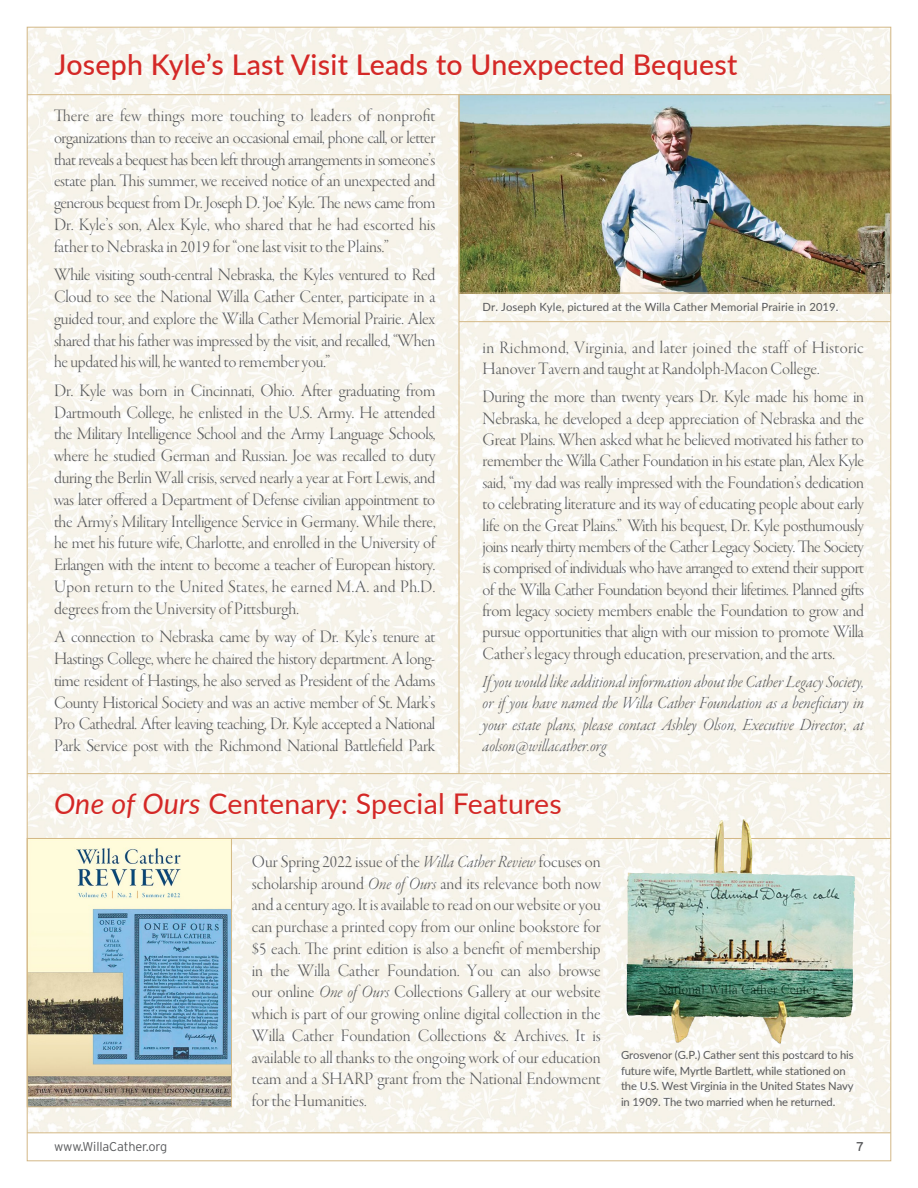
<style>
.page{position:relative;width:918px;height:1188px;background:#fff}
.page>*{position:absolute;margin:0;border:0;box-sizing:border-box;transform-origin:0 0}
.t1{font:500 28.5px "Lato";letter-spacing:.01em;color:#d42826}
.t2{font:28.5px "Lato";letter-spacing:.01em;color:#d42826}
.t3{font:18px/21.8px "Garamond Premr Pro Lt Disp";color:#58595b;text-align:justify}
.t4{font:18px/21.3px "Garamond Premr Pro Lt It Disp";color:#58595b;text-align:justify}
.t5{font:18px/21.3px "Garamond Premr Pro Lt Disp";letter-spacing:.02em;color:#58595b}
.t6{font:300 12.75px "Interstate";letter-spacing:-.01em;color:#58595b}
.t7{font:12.75px "Interstate";color:#58595b}
.t8{font:11.25px/15.8px "Lato";letter-spacing:-.01em;color:#58595b}
.t9{font:11.25px "Lato";letter-spacing:.01em;color:#58595b}
.s1{font-style:italic}
.s2{font-family:"Garamond Premr Pro Lt It Disp"}
</style>
<div class="page">
<img style="left:29px;top:29px;width:860px;height:1104px">
<hr style="left:27px;top:838px;width:864px;height:1px;background:#d3b886">
<hr style="left:27px;top:773px;width:864px;height:1px;background:#d3b886">
<img style="left:29px;top:840px;width:201px;height:265px">
<div style="left:27px;top:838px;width:205px;height:269px;border:1px solid #d3b886"></div>
<img style="left:626px;top:819px;width:225px;height:225px">
<hr style="left:27px;top:1133px;width:864px;height:1px;background:#d3b886">
<hr style="left:27px;top:94px;width:864px;height:1px;background:#d3b886">
<img style="left:461px;top:96px;width:428px;height:195px">
<div style="left:459px;top:94px;width:432px;height:199px;border:1px solid #d3b886"></div>
<hr style="left:459px;top:95px;width:1px;height:679px;background:#d3b886">
<hr style="left:459px;top:321px;width:432px;height:1px;background:#d3b886">
<h1 class="t1" style="left:55px;top:44px;width:684px">Joseph Kyle’s Last Visit Leads to Unexpected Bequest</h1>
<p class="t3" style="left:54px;top:105px;width:383px">There are few things more touching to leaders of nonprofit organizations than to receive an occasional email, phone call, or letter that reveals a bequest has been left through arrangements in someone’s estate plan. This summer, we received notice of an unexpected and generous bequest from Dr. Joseph D. ‘Joe’ Kyle. The news came from Dr. Kyle’s son, Alex Kyle, who shared that he had escorted his father to Nebraska in 2019 for “one last visit to the Plains.”</p>
<p class="t3" style="left:54px;top:265px;width:383px">While visiting south-central Nebraska, the Kyles ventured to Red Cloud to see the National Willa Cather Center, participate in a guided tour, and explore the Willa Cather Memorial Prairie. Alex shared that his father was impressed by the visit, and recalled, “When he updated his will, he wanted to remember you.”</p>
<p class="t3" style="left:54px;top:380px;width:383px">Dr. Kyle was born in Cincinnati, Ohio. After graduating from Dartmouth College, he enlisted in the U.S. Army. He attended the Military Intelligence School and the Army Language Schools, where he studied German and Russian. Joe was recalled to duty during the Berlin Wall crisis, served nearly a year at Fort Lewis, and was later offered a Department of Defense civilian appointment to the Army’s Military Intelligence Service in Germany. While there, he met his future wife, Charlotte, and enrolled in the University of Erlangen with the intent to become a teacher of European history.<br>Upon return to the United States, he earned M.A. and Ph.D. degrees from the University of Pittsburgh.</p>
<p class="t3" style="left:54px;top:627px;width:383px">A connection to Nebraska came by way of Dr. Kyle’s tenure at Hastings College, where he chaired the history department. A long&shy;time resident of Hastings, he also served as President of the Adams County Historical Society and was an active member of St. Mark’s Pro Cathedral. After leaving teaching, Dr. Kyle accepted a National Park Service post with the Richmond National Battlefield Park</p>
<p class="t9" style="left:483px;top:299px;width:357px">Dr. Joseph Kyle, pictured at the Willa Cather Memorial Prairie in 2019.</p>
<p class="t5" style="left:483px;top:337px;width:383px">in Richmond, Virginia, and later joined the staff of Historic<br>Hanover Tavern and taught at Randolph-Macon College.</p>
<p class="t3" style="left:483px;top:387px;width:383px;line-height:21.3px">During the more than twenty years Dr. Kyle made his home in Nebraska, he developed a deep appreciation of Nebraska and the Great Plains. When asked what he believed motivated his father to remember the Willa Cather Foundation in his estate plan, Alex Kyle said, “my dad was really impressed with the Foundation’s dedication to celebrating literature and its way of educating people about early life on the Great Plains.” With his bequest, Dr. Kyle posthumously joins nearly thirty members of the Cather Legacy Society. The Society is comprised of individuals who have arranged to extend their support of the Willa Cather Foundation beyond their lifetimes. Planned gifts from legacy society members enable the Foundation to grow and pursue opportunities that align with our mission to promote Willa Cather’s legacy through education, preservation, and the arts.</p>
<p class="t4" style="left:483px;top:672px;width:383px">If you would like additional information about the Cather Legacy Society, or if you have named the Willa Cather Foundation as a beneficiary in your estate plans, please contact Ashley Olson, Executive Director, at aolson@willacather.org</p>
<h1 class="t2" style="left:54px;top:784px;width:509px"><span class="s1">One of Ours</span> Centenary: Special Features</h1>
<p class="t3" style="left:252px;top:851px;width:350px">Our Spring 2022 issue of the <span class="s2">Willa Cather Review</span> focuses on scholarship around <span class="s2">One of Ours</span> and its relevance both now and a century ago. It is available to read on our website or you can purchase a printed copy from our online bookstore for $5 each. The print edition is also a benefit of membership in the Willa Cather Foundation. You can also browse our online <span class="s2">One of Ours</span> Collections Gallery at our website which is part of our growing online digital collection in the Willa Cather Foundation Collections &amp; Archives. It is available to all thanks to the ongoing work of our education team and a SHARP grant from the National Endowment for the Humanities.</p>
<p class="t6" style="left:54px;top:1139px;width:115px">www.WillaCather.org</p>
<p class="t7" style="left:856px;top:1139px;width:9px">7</p>
<p class="t8" style="left:621px;top:1047px;width:234px">Grosvenor (G.P.) Cather sent this postcard to his future wife, Myrtle Bartlett, while stationed on the U.S. West Virginia in the United States Navy in 1909. The two married when he returned.</p>
</div>
